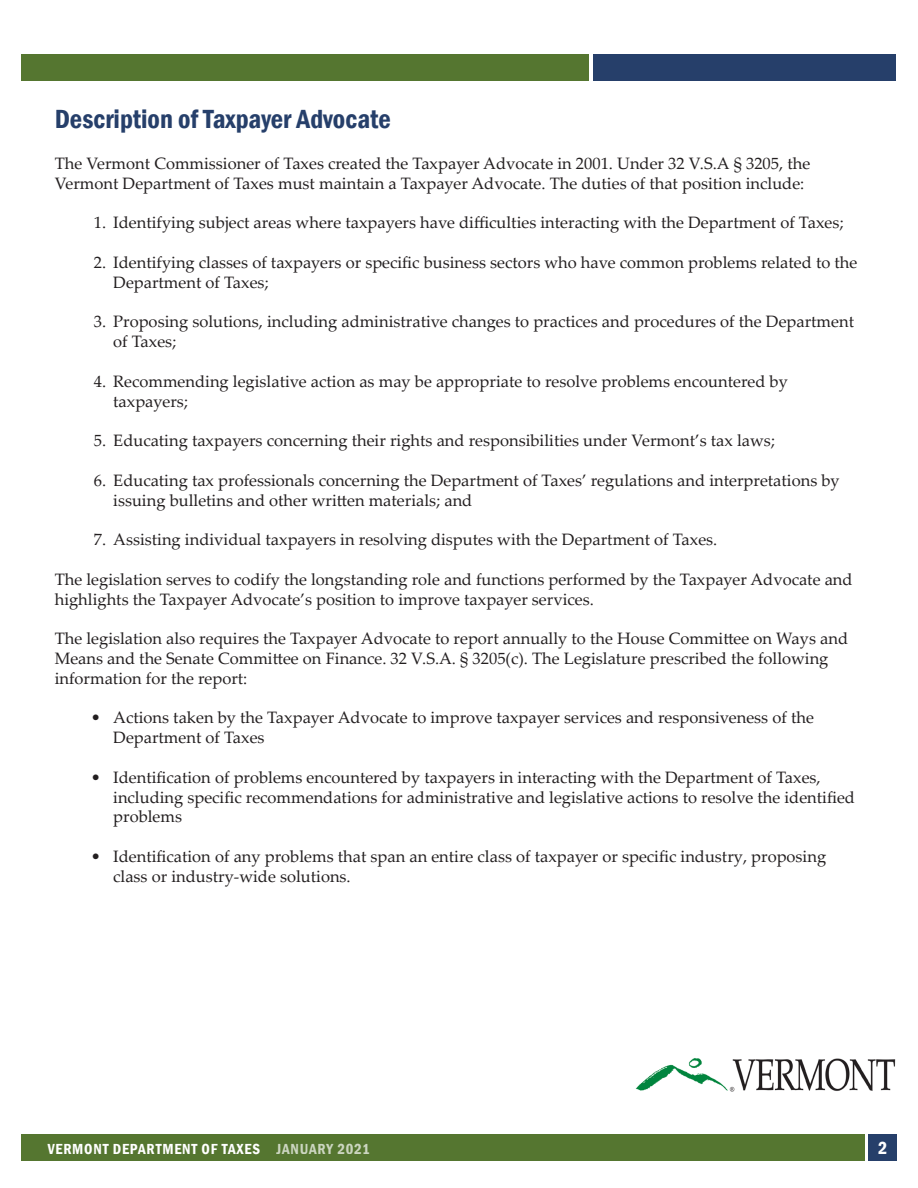
<style>
.page{position:relative;width:918px;height:1188px;background:#fff}
.page>*{position:absolute;margin:0;border:0;box-sizing:border-box;transform-origin:0 0}
.t1{font:600 condensed 27px "Franklin Gothic";color:#263f6a}
.t2{font:600 condensed 18px "Franklin Gothic";color:#fff}
.t3{font:16.5px/19.8px "Palatino Linotype";color:#231f20}
.t4{font:600 condensed 15px "Franklin Gothic";letter-spacing:.05em;color:#fff}
</style>
<div class="page">
<div style="left:21px;top:54px;width:568px;height:27px;background:#557630"></div>
<div style="left:593px;top:54px;width:303px;height:27px;background:#263f6a"></div>
<div style="left:868px;top:1134px;width:29px;height:27px;background:#263f6a"></div>
<div style="left:21px;top:1134px;width:844px;height:27px;background:#557630"></div>
<img style="left:635px;top:1058px;width:261px;height:34px">
<p class="t1" style="left:55px;top:101px;width:338px">Description of Taxpayer Advocate</p>
<p class="t3" style="left:55px;top:153px;width:757px">The Vermont Commissioner of Taxes created the Taxpayer Advocate in 2001. Under 32 V.S.A § 3205, the<br>Vermont Department of Taxes must maintain a Taxpayer Advocate. The duties of that position include:</p>
<p class="t3" style="left:94px;top:212px;width:751px">1. Identifying subject areas where taxpayers have difficulties interacting with the Department of Taxes;</p>
<p class="t3" style="left:113px;top:252px;width:746px;text-indent:-20px">2. Identifying classes of taxpayers or specific business sectors who have common problems related to the<br>Department of Taxes;</p>
<p class="t3" style="left:113px;top:311px;width:742px;text-indent:-20px">3. Proposing solutions, including administrative changes to practices and procedures of the Department of Taxes;</p>
<p class="t3" style="left:113px;top:371px;width:676px;text-indent:-20px">4. Recommending legislative action as may be appropriate to resolve problems encountered by taxpayers;</p>
<p class="t3" style="left:94px;top:430px;width:683px">5. Educating taxpayers concerning their rights and responsibilities under Vermont’s tax laws;</p>
<p class="t3" style="left:113px;top:470px;width:728px;text-indent:-20px">6. Educating tax professionals concerning the Department of Taxes’ regulations and interpretations by issuing bulletins and other written materials; and</p>
<p class="t3" style="left:94px;top:529px;width:625px">7. Assisting individual taxpayers in resolving disputes with the Department of Taxes.</p>
<p class="t3" style="left:55px;top:569px;width:799px">The legislation serves to codify the longstanding role and functions performed by the Taxpayer Advocate and highlights the Taxpayer Advocate’s position to improve taxpayer services.</p>
<p class="t3" style="left:55px;top:628px;width:795px">The legislation also requires the Taxpayer Advocate to report annually to the House Committee on Ways and<br>Means and the Senate Committee on Finance. 32 V.S.A. § 3205(c). The Legislature prescribed the following information for the report:</p>
<p class="t3" style="left:113px;top:707px;width:702px;text-indent:-22px">• Actions taken by the Taxpayer Advocate to improve taxpayer services and responsiveness of the<br>Department of Taxes</p>
<p class="t3" style="left:113px;top:767px;width:743px;text-indent:-22px">• Identification of problems encountered by taxpayers in interacting with the Department of Taxes, including specific recommendations for administrative and legislative actions to resolve the identified problems</p>
<p class="t3" style="left:113px;top:846px;width:714px;text-indent:-22px">• Identification of any problems that span an entire class of taxpayer or specific industry, proposing class or industry‐wide solutions.</p>
<p class="t4" style="left:48px;top:1138px;width:324px">VERMONT DEPARTMENT OF TAXES JANUARY 2021</p>
<p class="t2" style="left:878px;top:1136px;width:11px">2</p>
</div>
